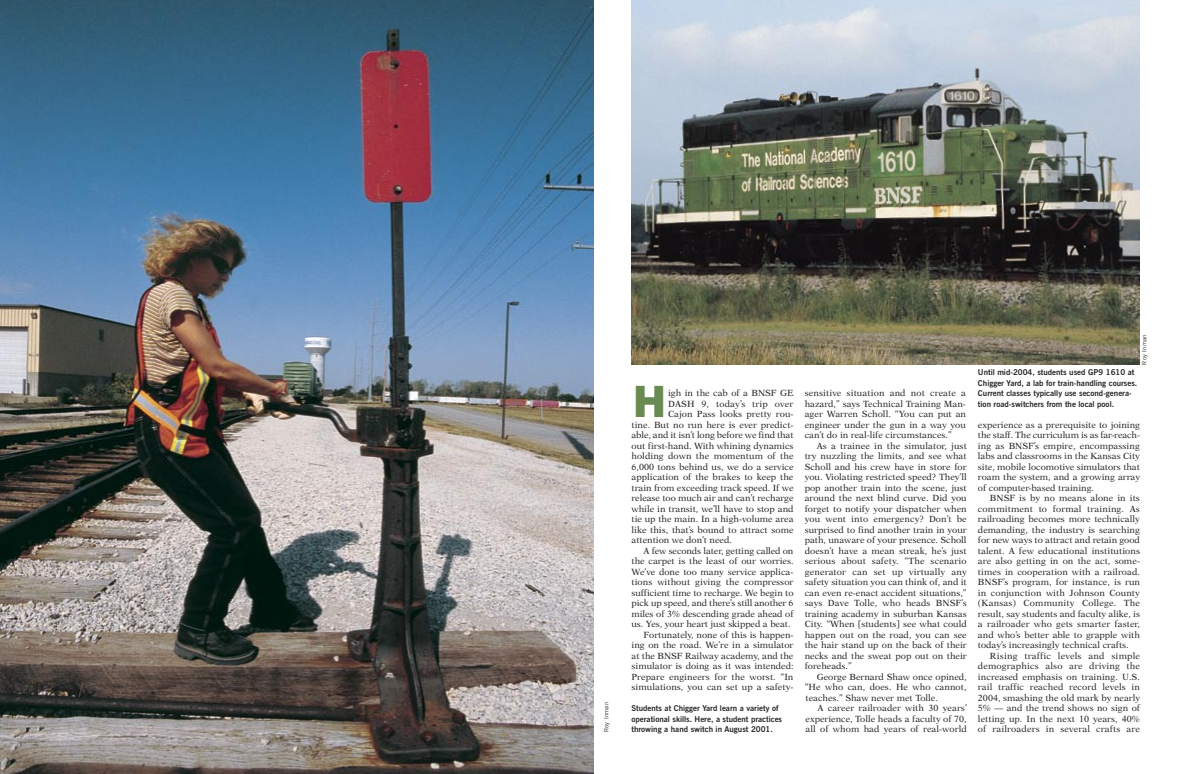
<style>
.page{position:relative;width:1188px;height:774px;background:#fff}
.page>*{position:absolute;margin:0;border:0;box-sizing:border-box;transform-origin:0 0}
.body_copy{font:900 44.5px "Interstate";color:#6a8a53}
.body_copy-2{font:9px/10.5px "New Aster";color:#272525;text-align:justify}
.body_copy-3{font:9px "New Aster";letter-spacing:.02em;color:#272525}
.t1{font:700 8px/10.5px "News Gothic BT";color:#272525}
.Photo_credit{font:6px "News Gothic BT";letter-spacing:.05em;color:#272525}
.Photo_credit_gutter{font:6px "News Gothic BT";letter-spacing:.05em;color:#272525}
</style>
<div class="page">
<img style="left:632px;top:0;width:508px;height:365px">
<img style="left:0;top:0;width:594px;height:774px">
<p class="Photo_credit_gutter" style="left:603px;top:732px;width:32px;rotate:-90deg">Roy Inman</p>
<p class="body_copy" style="left:633px;top:376px;width:35px">H</p>
<p class="body_copy-2" style="left:668px;top:388px;width:127px">igh in the cab of a BNSF GE</p>
<p class="body_copy-3" style="left:668px;top:398px;width:127px">DASH 9, today’s trip over</p>
<p class="body_copy-2" style="left:668px;top:409px;width:127px">Cajon Pass looks pretty rou-</p>
<p class="body_copy-2" style="left:632px;top:419px;width:164px">tine. But no run here is ever predict-</p>
<p class="body_copy-2" style="left:632px;top:430px;width:163px">able, and it isn’t long before we find that</p>
<p class="body_copy-2" style="left:632px;top:440px;width:163px">out first-hand. With whining dynamics</p>
<p class="body_copy-2" style="left:632px;top:451px;width:164px">holding down the momentum of the</p>
<p class="body_copy-2" style="left:632px;top:461px;width:164px">6,000 tons behind us, we do a service</p>
<p class="body_copy-2" style="left:632px;top:472px;width:163px">application of the brakes to keep the</p>
<p class="body_copy-2" style="left:632px;top:482px;width:163px">train from exceeding track speed. If we</p>
<p class="body_copy-2" style="left:632px;top:493px;width:164px">release too much air and can’t recharge</p>
<p class="body_copy-2" style="left:632px;top:503px;width:164px">while in transit, we’ll have to stop and</p>
<p class="body_copy-2" style="left:632px;top:514px;width:164px">tie up the main. In a high-volume area</p>
<p class="body_copy-2" style="left:632px;top:524px;width:164px">like this, that’s bound to attract some</p>
<p class="body_copy-2" style="left:632px;top:535px;width:102px">attention we don’t need.</p>
<p class="body_copy-2" style="left:632px;top:545px;width:164px;text-indent:12px">A few seconds later, getting called on the carpet is the least of our worries.<br>We’ve done too many service applica&shy;tions without giving the compressor sufficient time to recharge. We begin to pick up speed, and there’s still another 6 miles of 3% descending grade ahead of us. Yes, your heart just skipped a beat.</p>
<p class="body_copy-2" style="left:632px;top:629px;width:164px;text-indent:12px">Fortunately, none of this is happen&shy;ing on the road. We’re in a simulator at the BNSF Railway academy, and the simulator is doing as it was intended:<br>Prepare engineers for the worst. “In simulations, you can set up a safety-</p>
<p class="t1" style="left:632px;top:703px;width:152px">Students at Chigger Yard learn a variety of operational skills. Here, a student practices throwing a hand switch in August 2001.</p>
<p class="body_copy-2" style="left:805px;top:388px;width:163px">sensitive situation and not create a hazard,” says Technical Training Man&shy;ager Warren Scholl. “You can put an engineer under the gun in a way you can’t do in real-life circumstances.”</p>
<p class="body_copy-2" style="left:805px;top:440px;width:164px;text-indent:12px">As a trainee in the simulator, just try nuzzling the limits, and see what Scholl and his crew have in store for you. Violating restricted speed? They’ll pop another train into the scene, just around the next blind curve. Did you forget to notify your dispatcher when you went into emergency? Don’t be surprised to find another train in your path, unaware of your presence. Scholl doesn’t have a mean streak, he’s just serious about safety. “The scenario generator can set up virtually any safety situation you can think of, and it can even re-enact accident situations,” says Dave Tolle, who heads BNSF’s training academy in suburban Kansas City. “When [students] see what could happen out on the road, you can see the hair stand up on the back of their necks and the sweat pop out on their foreheads.”</p>
<p class="body_copy-2" style="left:805px;top:671px;width:164px;text-indent:12px">George Bernard Shaw once opined, “He who can, does. He who cannot, teaches.” Shaw never met Tolle.</p>
<p class="body_copy-2" style="left:806px;top:703px;width:163px;text-indent:12px">A career railroader with 30 years’ experience, Tolle heads a faculty of 70, all of whom had years of real-world</p>
<p class="Photo_credit" style="left:1141px;top:365px;width:32px;rotate:-90deg">Roy Inman</p>
<p class="t1" style="left:978px;top:367px;width:161px">Until mid-2004, students used GP9 1610 at Chigger Yard, a lab for train-handling courses.<br>Current classes typically use second-genera&shy;tion road-switchers from the local pool.</p>
<p class="body_copy-2" style="left:978px;top:419px;width:164px">experience as a prerequisite to joining the staff. The curriculum is as far-reach&shy;ing as BNSF’s empire, encompassing labs and classrooms in the Kansas City site, mobile locomotive simulators that roam the system, and a growing array of computer-based training.</p>
<p class="body_copy-2" style="left:978px;top:493px;width:164px;text-indent:12px">BNSF is by no means alone in its commitment to formal training. As railroading becomes more technically demanding, the industry is searching for new ways to attract and retain good talent. A few educational institutions are also getting in on the act, some&shy;times in cooperation with a railroad.<br>BNSF’s program, for instance, is run in conjunction with Johnson County (Kansas) Community College. The result, say students and faculty alike, is a railroader who gets smarter faster, and who’s better able to grapple with today’s increasingly technical crafts.</p>
<p class="body_copy-2" style="left:978px;top:650px;width:164px;text-indent:12px">Rising traffic levels and simple demographics also are driving the increased emphasis on training. U.S. rail traffic reached record levels in 2004, smashing the old mark by nearly 5% — and the trend shows no sign of letting up. In the next 10 years, 40% of railroaders in several crafts are</p>
</div>
